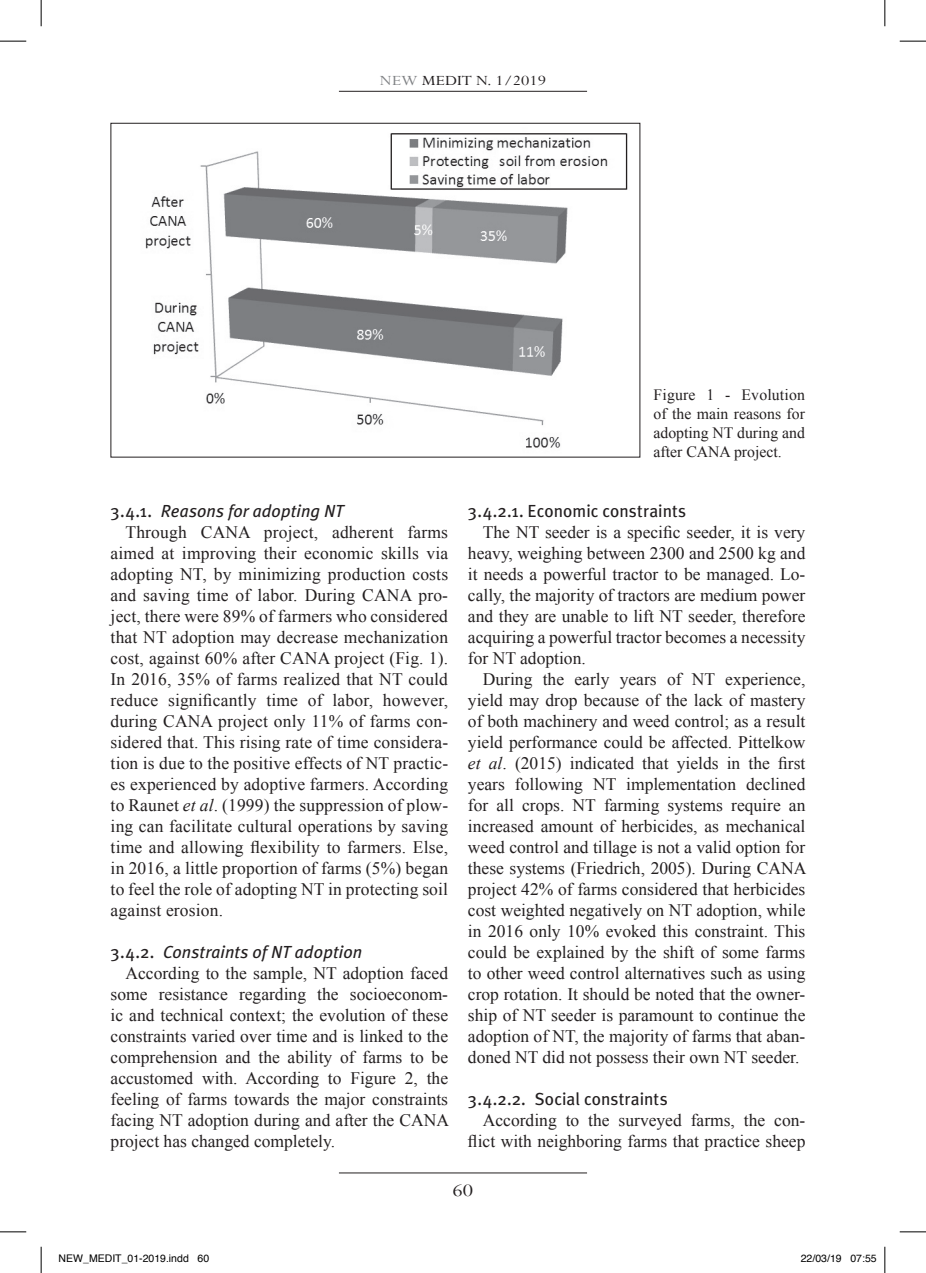
<style>
.page{position:relative;width:926px;height:1273px;background:#fff}
.page>*{position:absolute;margin:0;border:0;box-sizing:border-box;transform-origin:0 0}
.t1{font:19.6px "Perpetua";color:#231f20;scale:1.15 1}
.t2{font:17.5px/21px "Times New Roman";color:#231f20;text-align:justify}
.t3{font:italic 17.5px "Meta Plus";letter-spacing:.005em;color:#231f20}
.t4{font:17.5px "Meta Plus";letter-spacing:.005em;color:#231f20}
.t5{font:15.75px/19.2px "Times New Roman";color:#231f20;text-align:justify}
.t6{font:15.75px "Perpetua";color:#231f20;scale:1.15 1}
.t7{font:10.5px "Helvetica";color:#000}
.s1{color:#808285}
.s2{font-style:normal}
.s3{font-style:italic}
</style>
<div class="page">
<hr style="left:339px;top:91px;width:248px;height:1px;background:#231f20">
<hr style="left:339px;top:1172px;width:248px;height:1px;background:#231f20">
<img style="left:145px;top:133px;width:483px;height:315px">
<svg style="left:0;top:41px;width:26px;height:1px"></svg>
<svg style="left:899px;top:41px;width:27px;height:1px"></svg>
<svg style="left:0;top:1231px;width:26px;height:1px"></svg>
<svg style="left:899px;top:1231px;width:27px;height:1px"></svg>
<svg style="left:41px;top:0;width:1px;height:26px"></svg>
<svg style="left:41px;top:1247px;width:1px;height:26px"></svg>
<svg style="left:884px;top:0;width:1px;height:26px"></svg>
<svg style="left:884px;top:1247px;width:1px;height:26px"></svg>
<p class="t6" style="left:380px;top:70px;width:146px"><span class="s1">NEW</span> MEDIT N. 1/2019</p>
<p class="t5" style="left:653px;top:384px;width:153px">Figure 1 - Evolution of the main reasons for adopting NT during and after CANA project.</p>
<p class="t3" style="left:111px;top:501px;width:235px"><span class="s2">3.4.1.</span> Reasons for adopting NT</p>
<p class="t2" style="left:111px;top:521px;width:339px;text-indent:15px">Through CANA project, adherent farms aimed at improving their economic skills via adopting NT, by minimizing production costs and saving time of labor. During CANA pro&shy;ject, there were 89% of farmers who considered that NT adoption may decrease mechanization cost, against 60% after CANA project (Fig. 1).<br>In 2016, 35% of farms realized that NT could reduce significantly time of labor, however, during CANA project only 11% of farms con&shy;sidered that. This rising rate of time considera&shy;tion is due to the positive effects of NT practic&shy;es experienced by adoptive farmers. According to Raunet <span class="s3">et al</span>. (1999) the suppression of plow&shy;ing can facilitate cultural operations by saving time and allowing flexibility to farmers. Else, in 2016, a little proportion of farms (5%) began to feel the role of adopting NT in protecting soil against erosion.</p>
<p class="t3" style="left:111px;top:942px;width:253px"><span class="s2">3.4.2.</span> Constraints of NT adoption</p>
<p class="t2" style="left:111px;top:962px;width:340px;text-indent:15px">According to the sample, NT adoption faced some resistance regarding the socioeconom&shy;ic and technical context; the evolution of these constraints varied over time and is linked to the comprehension and the ability of farms to be accustomed with. According to Figure 2, the feeling of farms towards the major constraints facing NT adoption during and after the CANA project has changed completely.</p>
<p class="t4" style="left:468px;top:501px;width:220px">3.4.2.1. Economic constraints</p>
<p class="t2" style="left:468px;top:521px;width:339px;text-indent:15px">The NT seeder is a specific seeder, it is very heavy, weighing between 2300 and 2500 kg and it needs a powerful tractor to be managed. Lo&shy;cally, the majority of tractors are medium power and they are unable to lift NT seeder, therefore acquiring a powerful tractor becomes a necessity for NT adoption.</p>
<p class="t2" style="left:468px;top:668px;width:340px;text-indent:15px">During the early years of NT experience, yield may drop because of the lack of mastery of both machinery and weed control; as a result yield performance could be affected. Pittelkow <span class="s3">et al</span>. (2015) indicated that yields in the first years following NT implementation declined for all crops. NT farming systems require an increased amount of herbicides, as mechanical weed control and tillage is not a valid option for these systems (Friedrich, 2005). During CANA project 42% of farms considered that herbicides cost weighted negatively on NT adoption, while in 2016 only 10% evoked this constraint. This could be explained by the shift of some farms to other weed control alternatives such as using crop rotation. It should be noted that the owner&shy;ship of NT seeder is paramount to continue the adoption of NT, the majority of farms that aban&shy;doned NT did not possess their own NT seeder.</p>
<p class="t4" style="left:468px;top:1089px;width:201px">3.4.2.2. Social constraints</p>
<p class="t2" style="left:468px;top:1109px;width:339px;text-align:right">According to the surveyed farms, the con&shy;flict with neighboring farms that practice sheep</p>
<p class="t1" style="left:452px;top:1178px;width:19px">60</p>
<p class="t7" style="left:59px;top:1251px;width:152px">NEW_MEDIT_01-2019.indd 60</p>
<p class="t7" style="left:800px;top:1251px;width:77px">22/03/19 07:55</p>
</div>
